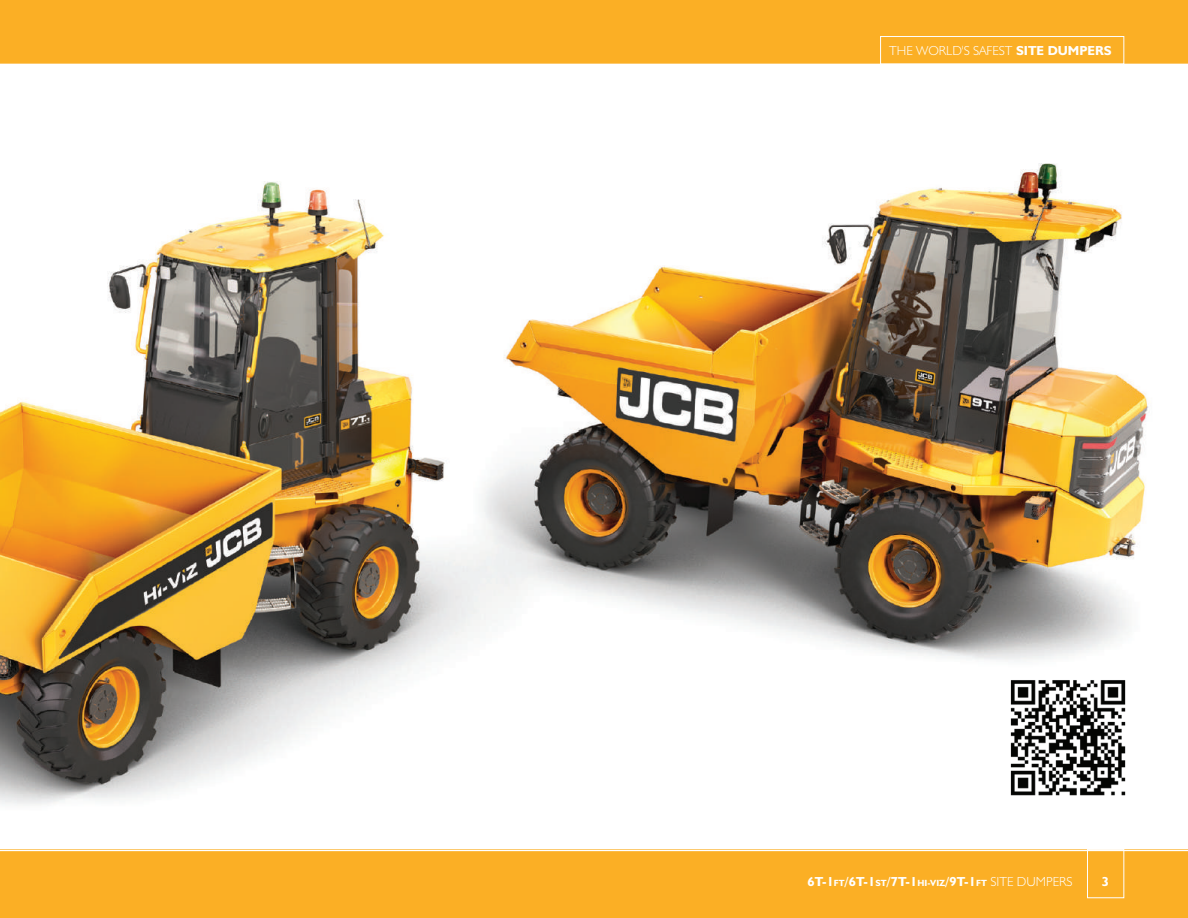
<style>
.page{position:relative;width:1188px;height:918px;background:#fff}
.page>*{position:absolute;margin:0;border:0;box-sizing:border-box;transform-origin:0 0}
.t1{font:700 13.2px "JCB Euro";letter-spacing:.01em;color:#fff}
.t2{font:13.2px "JCB Light";color:#fff}
.t3{font:13.2px "JCB Bold";color:#fff}
.s1{font-family:"JCB Bold"}
.s2{font-size:9px}
.s3{font-family:"JCB Light";font-weight:400}
</style>
<div class="page">
<img style="left:0;top:163px;width:1148px;height:642px">
<div style="left:0;top:849px;width:1188px;height:69px;background:#fbaf25"></div>
<div style="left:0;top:0;width:1188px;height:64px;background:#fbaf25"></div>
<div style="left:1087px;top:849px;width:37px;height:49px;border:1px solid #fff"></div>
<hr style="left:0;top:850px;width:1188px;height:1px;background:#fff">
<img style="left:1004px;top:673px;width:128px;height:128px">
<div style="left:880px;top:36px;width:244px;height:28px;border:1px solid #fff"></div>
<p class="t2" style="left:889px;top:43px;width:224px">THE WORLD'S SAFEST <span class="s1">SITE DUMPERS</span></p>
<p class="t1" style="left:807px;top:873px;width:267px">6T-1<span class="s2">FT</span>/6T-1<span class="s2">ST</span>/7T-1<span class="s2">HI-VIZ</span>/9T-1<span class="s2">FT</span> <span class="s3">SITE DUMPERS</span></p>
<p class="t3" style="left:1102px;top:873px;width:9px">3</p>
</div>
